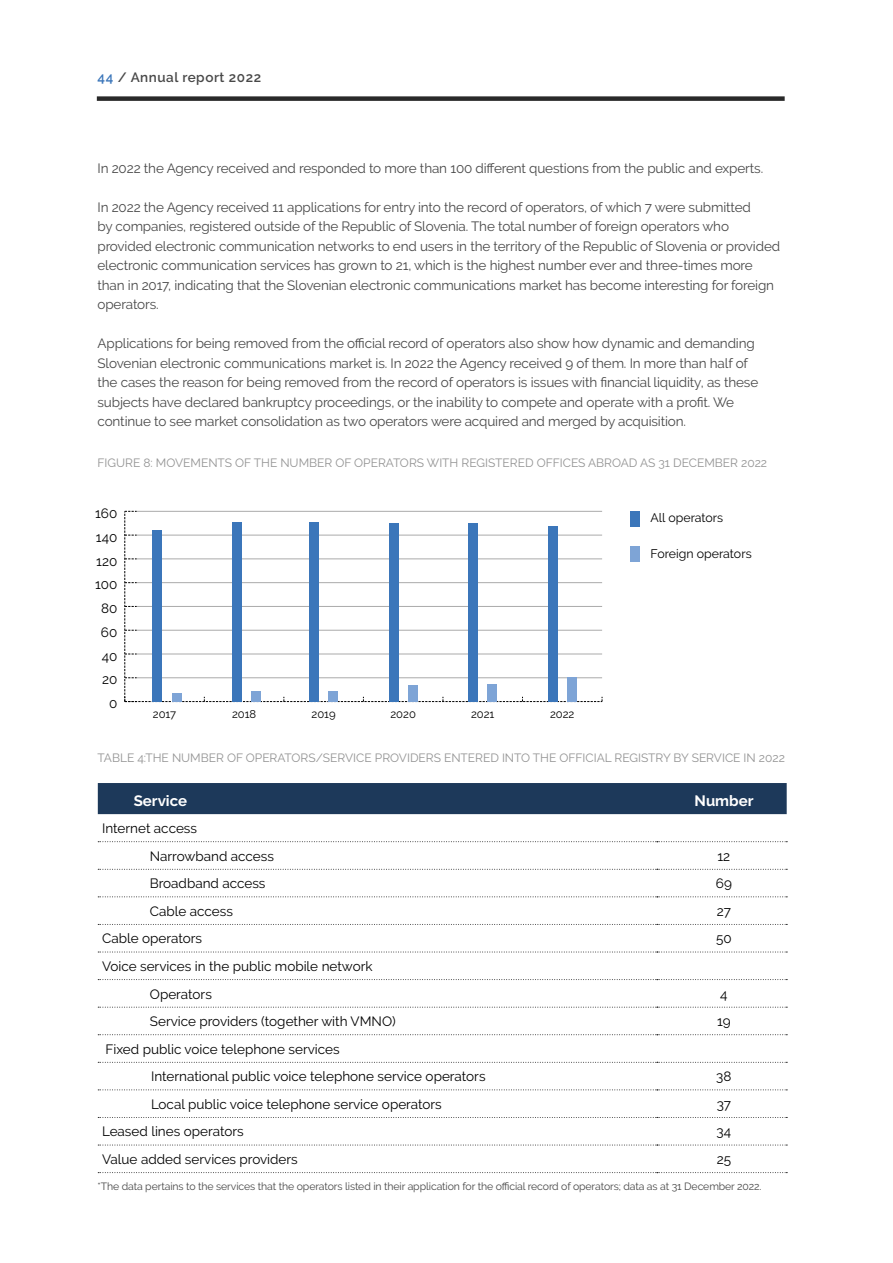
<style>
.page{position:relative;width:893px;height:1263px;background:#fff}
.page>*{position:absolute;margin:0;border:0;box-sizing:border-box;transform-origin:0 0}
.t1{font:700 15px "Raleway";color:#fff}
.t2{font:13.5px/19.5px "Raleway";letter-spacing:-.01em;color:#484848}
.t3{font:13.5px/27.6px "Raleway";color:#000}
.t4{font:600 13.5px "Raleway";letter-spacing:.04em;color:#484848}
.t5{font:12.3px "Raleway";color:#000}
.t6{font:12px "Raleway";color:#939393}
.t7{font:11.25px "Raleway";color:#000}
.t8{font:10.5px "Raleway";letter-spacing:-.01em;color:#484848}
.s1{color:#3b76ba}
</style>
<div class="page">
<svg style="left:124px;top:511px;width:479px;height:191px"></svg>
<div style="left:172px;top:693px;width:9px;height:8px;background:#7ea4d6"></div>
<div style="left:252px;top:691px;width:9px;height:10px;background:#7ea4d6"></div>
<div style="left:328px;top:691px;width:10px;height:10px;background:#7ea4d6"></div>
<div style="left:408px;top:685px;width:10px;height:16px;background:#7ea4d6"></div>
<div style="left:488px;top:684px;width:9px;height:17px;background:#7ea4d6"></div>
<div style="left:567px;top:677px;width:10px;height:24px;background:#7ea4d6"></div>
<div style="left:153px;top:530px;width:9px;height:171px;background:#3b76ba"></div>
<div style="left:232px;top:522px;width:10px;height:179px;background:#3b76ba"></div>
<div style="left:309px;top:522px;width:10px;height:179px;background:#3b76ba"></div>
<div style="left:389px;top:523px;width:9px;height:178px;background:#3b76ba"></div>
<div style="left:468px;top:523px;width:10px;height:178px;background:#3b76ba"></div>
<div style="left:548px;top:526px;width:9px;height:175px;background:#3b76ba"></div>
<div style="left:631px;top:546px;width:9px;height:16px;background:#7ea4d6"></div>
<div style="left:631px;top:511px;width:9px;height:15px;background:#3b76ba"></div>
<div style="left:98px;top:783px;width:689px;height:31px;background:#1d395a"></div>
<svg style="left:98px;top:841px;width:689px;height:1px"></svg>
<svg style="left:98px;top:869px;width:689px;height:1px"></svg>
<svg style="left:98px;top:896px;width:689px;height:1px"></svg>
<svg style="left:98px;top:924px;width:689px;height:1px"></svg>
<svg style="left:98px;top:952px;width:689px;height:1px"></svg>
<svg style="left:98px;top:979px;width:689px;height:1px"></svg>
<svg style="left:98px;top:1007px;width:689px;height:1px"></svg>
<svg style="left:98px;top:1034px;width:689px;height:1px"></svg>
<svg style="left:98px;top:1062px;width:689px;height:1px"></svg>
<svg style="left:98px;top:1089px;width:689px;height:1px"></svg>
<svg style="left:98px;top:1117px;width:689px;height:1px"></svg>
<svg style="left:98px;top:1145px;width:689px;height:1px"></svg>
<svg style="left:98px;top:1172px;width:689px;height:1px"></svg>
<div style="left:97px;top:96px;width:688px;height:5px;background:#292929"></div>
<p class="t4" style="left:98px;top:69px;width:165px"><span class="s1">44</span> / Annual report 2022</p>
<p class="t2" style="left:98px;top:158px;width:667px">In 2022 the Agency received and responded to more than 100 different questions from the public and experts.</p>
<p class="t2" style="left:98px;top:197px;width:684px">In 2022 the Agency received 11 applications for entry into the record of operators, of which 7 were submitted<br>by companies, registered outside of the Republic of Slovenia. The total number of foreign operators who provided electronic communication networks to end users in the territory of the Republic of Slovenia or provided electronic communication services has grown to 21, which is the highest number ever and three-times more than in 2017, indicating that the Slovenian electronic communications market has become interesting for foreign operators.</p>
<p class="t2" style="left:98px;top:334px;width:662px">Applications for being removed from the official record of operators also show how dynamic and demanding Slovenian electronic communications market is. In 2022 the Agency received 9 of them. In more than half of the cases the reason for being removed from the record of operators is issues with financial liquidity, as these subjects have declared bankruptcy proceedings, or the inability to compete and operate with a profit. We continue to see market consolidation as two operators were acquired and merged by acquisition.</p>
<p class="t6" style="left:98px;top:455px;width:671px">FIGURE 8: MOVEMENTS OF THE NUMBER OF OPERATORS WITH REGISTERED OFFICES ABROAD AS 31 DECEMBER 2022</p>
<p class="t3" style="left:95px;top:499px;width:24px">160</p>
<p class="t3" style="left:96px;top:523px;width:23px">140</p>
<p class="t3" style="left:96px;top:547px;width:23px">120</p>
<p class="t3" style="left:95px;top:571px;width:24px">100</p>
<p class="t3" style="left:101px;top:594px;width:18px">80</p>
<p class="t3" style="left:101px;top:618px;width:18px">60</p>
<p class="t3" style="left:102px;top:642px;width:17px">40</p>
<p class="t3" style="left:102px;top:666px;width:17px">20</p>
<p class="t3" style="left:109px;top:690px;width:10px">0</p>
<p class="t7" style="left:153px;top:707px;width:25px">2017</p>
<p class="t7" style="left:232px;top:707px;width:26px">2018</p>
<p class="t7" style="left:312px;top:707px;width:26px">2019</p>
<p class="t7" style="left:390px;top:707px;width:27px">2020</p>
<p class="t7" style="left:471px;top:707px;width:25px">2021</p>
<p class="t7" style="left:550px;top:707px;width:26px">2022</p>
<p class="t5" style="left:650px;top:511px;width:74px">All operators</p>
<p class="t5" style="left:650px;top:546px;width:103px">Foreign operators</p>
<p class="t6" style="left:98px;top:751px;width:689px">TABLE 4:THE NUMBER OF OPERATORS/SERVICE PROVIDERS ENTERED INTO THE OFFICIAL REGISTRY BY SERVICE IN 2022</p>
<p class="t1" style="left:134px;top:792px;width:55px">Service</p>
<p class="t1" style="left:695px;top:792px;width:60px">Number</p>
<p class="t3" style="left:150px;top:815px;width:126px;text-indent:-48px">Internet access<br>Narrowband access</p>
<p class="t3" style="left:717px;top:842px;width:14px">12</p>
<p class="t3" style="left:150px;top:870px;width:117px">Broadband access</p>
<p class="t3" style="left:716px;top:870px;width:18px">69</p>
<p class="t3" style="left:150px;top:897px;width:85px">Cable access</p>
<p class="t3" style="left:717px;top:897px;width:16px">27</p>
<p class="t3" style="left:102px;top:925px;width:101px">Cable operators</p>
<p class="t3" style="left:716px;top:925px;width:17px">50</p>
<p class="t3" style="left:150px;top:952px;width:224px;text-indent:-48px">Voice services in the public mobile network<br>Operators</p>
<p class="t3" style="left:720px;top:980px;width:9px">4</p>
<p class="t3" style="left:150px;top:1007px;width:246px">Service providers (together with VMNO)</p>
<p class="t3" style="left:717px;top:1007px;width:15px">19</p>
<p class="t3" style="left:151px;top:1035px;width:336px;text-indent:-45px">Fixed public voice telephone services<br>International public voice telephone service operators</p>
<p class="t3" style="left:716px;top:1063px;width:17px">38</p>
<p class="t3" style="left:151px;top:1090px;width:292px">Local public voice telephone service operators</p>
<p class="t3" style="left:717px;top:1090px;width:16px">37</p>
<p class="t3" style="left:102px;top:1118px;width:143px">Leased lines operators</p>
<p class="t3" style="left:717px;top:1118px;width:16px">34</p>
<p class="t3" style="left:102px;top:1145px;width:197px">Value added services providers</p>
<p class="t3" style="left:717px;top:1145px;width:16px">25</p>
<p class="t8" style="left:98px;top:1180px;width:666px">*The data pertains to the services that the operators listed in their application for the official record of operators; data as at 31 December 2022.</p>
</div>
